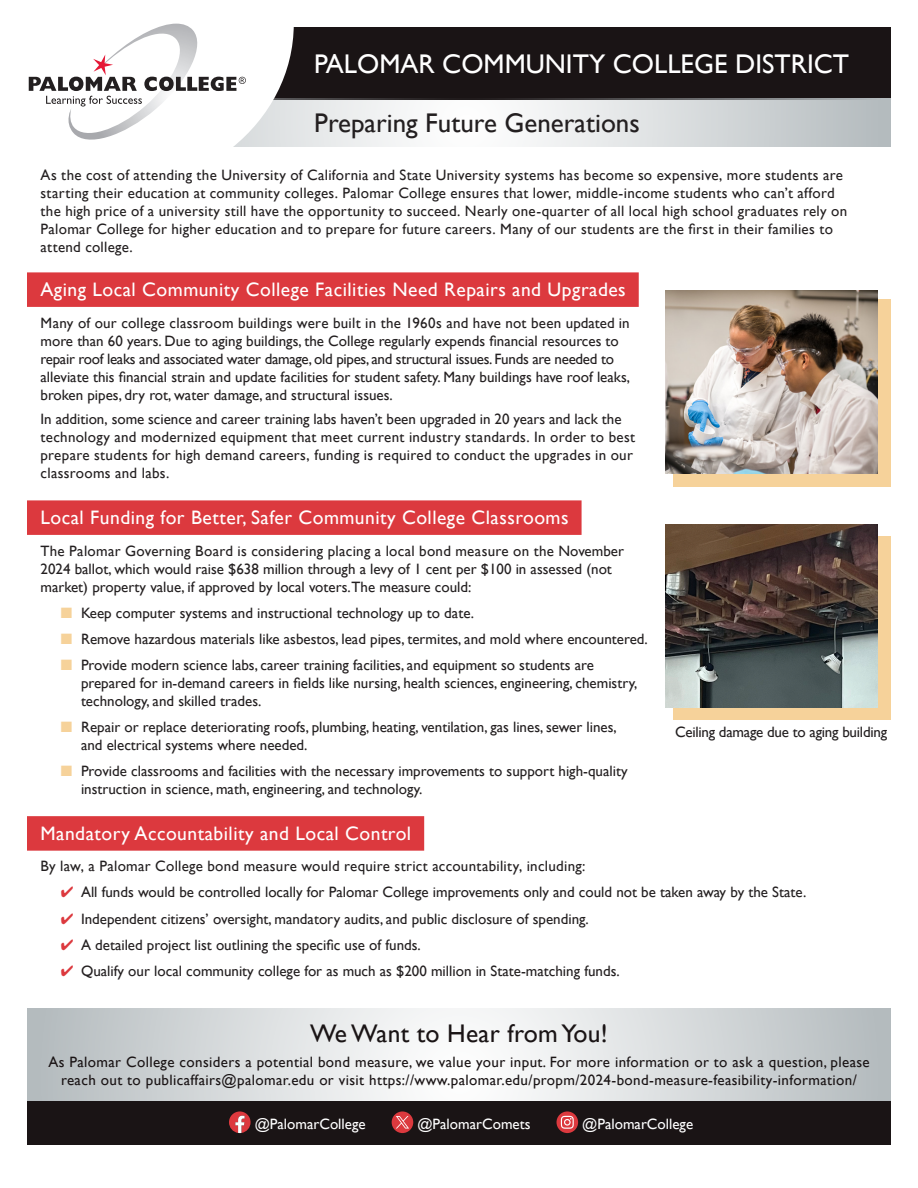
<style>
.page{position:relative;width:918px;height:1188px;background:#fff}
.page>*{position:absolute;margin:0;border:0;box-sizing:border-box;transform-origin:0 0}
.Paragraph_Style_2{font:27px "Gill Sans";color:#fff}
.Paragraph_Style_2-2{font:27px "Gill Sans";color:#231f20}
.t1{font:25.5px "Gill Sans";letter-spacing:.01em;color:#1a1415}
.t2{font:19.5px "Gill Sans";letter-spacing:.025em;color:#fff}
.Paragraph_Style_1{font:15px/18px "Gill Sans";letter-spacing:.015em;color:#231f20}
.bullets{font:15px/18px "Gill Sans";color:#231f20}
.Paragraph_Style_1-2{font:15px/18px "Gill Sans";letter-spacing:.025em;color:#1a1415;text-align:center}
.t3{font:15px "Gill Sans";color:#fff}
.Paragraph_Style_1-3{font:15px "Gill Sans";letter-spacing:-.015em;color:#231f20}
.s1{color:#f6d29a}
.s2{color:#dc393e}
</style>
<div class="page">
<div style="left:40px;top:27px;width:851px;height:72px;background:#1a1415"></div>
<svg style="left:294px;top:98px;width:597px;height:49px"></svg>
<div style="left:27px;top:272px;width:612px;height:35px;background:#dc393e"></div>
<div style="left:27px;top:500px;width:555px;height:35px;background:#dc393e"></div>
<div style="left:27px;top:816px;width:397px;height:35px;background:#dc393e"></div>
<svg style="left:27px;top:1009px;width:864px;height:92px"></svg>
<div style="left:27px;top:1101px;width:864px;height:43px;background:#1a1415"></div>
<svg style="left:229px;top:1111px;width:22px;height:22px"></svg>
<div style="left:392px;top:1111px;width:21px;height:22px;background:#dc393e;border-radius:50%"></div>
<svg style="left:396px;top:1116px;width:13px;height:13px"></svg>
<svg style="left:557px;top:1111px;width:21px;height:22px"></svg>
<svg style="left:561px;top:1116px;width:13px;height:13px"></svg>
<div style="left:673px;top:299px;width:218px;height:188px;background:#f6d29a"></div>
<div style="left:673px;top:536px;width:218px;height:184px;background:#f6d29a"></div>
<img style="left:665px;top:290px;width:213px;height:184px">
<img style="left:665px;top:525px;width:213px;height:183px">
<svg style="left:28px;top:23px;width:266px;height:124px"></svg>
<p class="Paragraph_Style_2" style="left:314px;top:48px;width:536px">PALOMAR COMMUNITY COLLEGE DISTRICT</p>
<p class="Paragraph_Style_2-2" style="left:314px;top:107px;width:327px">Preparing Future Generations</p>
<p class="Paragraph_Style_1" style="left:40px;top:166px;width:808px">As the cost of attending the University of California and State University systems has become so expensive, more students are starting their education at community colleges. Palomar College ensures that lower, middle-income students who can’t afford the high price of a university still have the opportunity to succeed. Nearly one-quarter of all local high school graduates rely on Palomar College for higher education and to prepare for future careers. Many of our students are the first in their families to attend college.</p>
<p class="t2" style="left:40px;top:278px;width:587px">Aging Local Community College Facilities Need Repairs and Upgrades</p>
<p class="Paragraph_Style_1" style="left:40px;top:313px;width:591px">Many of our college classroom buildings were built in the 1960s and have not been updated in more than 60 years. Due to aging buildings, the College regularly expends financial resources to repair roof leaks and associated water damage, old pipes, and structural issues. Funds are needed to alleviate this financial strain and update facilities for student safety. Many buildings have roof leaks, broken pipes, dry rot, water damage, and structural issues.</p>
<p class="Paragraph_Style_1" style="left:40px;top:410px;width:596px">In addition, some science and career training labs haven’t been upgraded in 20 years and lack the technology and modernized equipment that meet current industry standards. In order to best prepare students for high demand careers, funding is required to conduct the upgrades in our classrooms and labs.</p>
<p class="t2" style="left:40px;top:506px;width:530px">Local Funding for Better, Safer Community College Classrooms</p>
<p class="Paragraph_Style_1" style="left:40px;top:541px;width:585px">The Palomar Governing Board is considering placing a local bond measure on the November<br>2024 ballot, which would raise $638 million through a levy of 1 cent per $100 in assessed (not market) property value, if approved by local voters.The measure could:</p>
<p class="bullets" style="left:61px;top:604px;width:415px"><span class="s1">■</span> Keep computer systems and instructional technology up to date.</p>
<p class="bullets" style="left:61px;top:630px;width:589px"><span class="s1">■</span> Remove hazardous materials like asbestos, lead pipes, termites, and mold where encountered.</p>
<p class="bullets" style="left:81px;top:656px;width:558px;text-indent:-20px"><span class="s1">■</span> Provide modern science labs, career training facilities, and equipment so students are prepared for in-demand careers in fields like nursing, health sciences, engineering, chemistry, technology, and skilled trades.</p>
<p class="bullets" style="left:81px;top:718px;width:537px;text-indent:-20px"><span class="s1">■</span> Repair or replace deteriorating roofs, plumbing, heating, ventilation, gas lines, sewer lines, and electrical systems where needed.</p>
<p class="bullets" style="left:81px;top:762px;width:548px;text-indent:-20px"><span class="s1">■</span> Provide classrooms and facilities with the necessary improvements to support high-quality instruction in science, math, engineering, and technology.</p>
<p class="t2" style="left:40px;top:822px;width:372px">Mandatory Accountability and Local Control</p>
<p class="Paragraph_Style_1" style="left:40px;top:857px;width:547px">By law, a Palomar College bond measure would require strict accountability, including:</p>
<p class="bullets" style="left:61px;top:883px;width:747px"><span class="s2">✔</span> All funds would be controlled locally for Palomar College improvements only and could not be taken away by the State.</p>
<p class="bullets" style="left:61px;top:909px;width:530px"><span class="s2">✔</span> Independent citizens’ oversight, mandatory audits, and public disclosure of spending.</p>
<p class="bullets" style="left:61px;top:935px;width:362px"><span class="s2">✔</span> A detailed project list outlining the specific use of funds.</p>
<p class="bullets" style="left:61px;top:962px;width:561px"><span class="s2">✔</span> Qualify our local community college for as much as $200 million in State-matching funds.</p>
<p class="Paragraph_Style_1-3" style="left:675px;top:723px;width:214px">Ceiling damage due to aging building</p>
<p class="t1" style="left:310px;top:1019px;width:299px">We Want to Hear from You!</p>
<p class="Paragraph_Style_1-2" style="left:48px;top:1053px;width:823px">As Palomar College considers a potential bond measure, we value your input. For more information or to ask a question, please reach out to publicaffairs@palomar.edu or visit https://www.palomar.edu/propm/2024-bond-measure-feasibility-information/</p>
<p class="t3" style="left:255px;top:1115px;width:112px">@PalomarCollege</p>
<p class="t3" style="left:417px;top:1115px;width:115px">@PalomarComets</p>
<p class="t3" style="left:582px;top:1115px;width:112px">@PalomarCollege</p>
</div>
